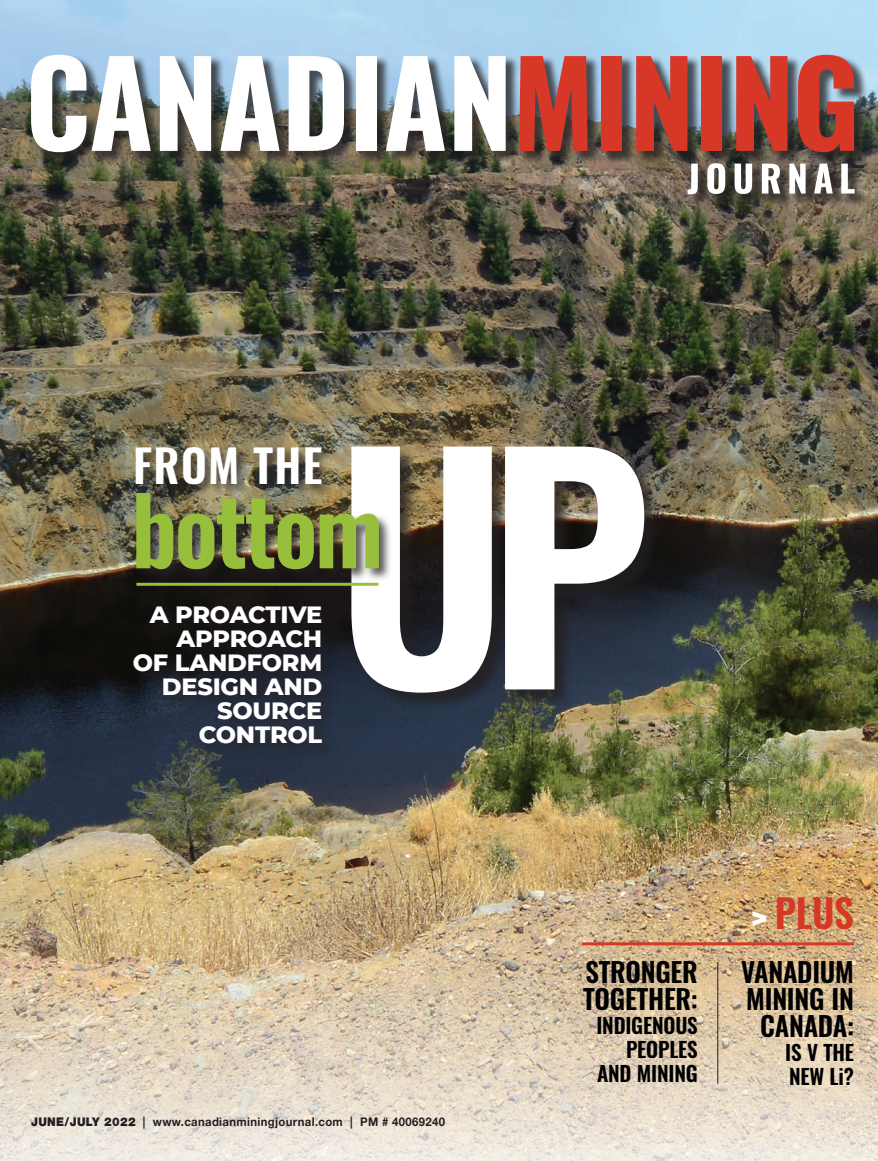
<style>
.page{position:relative;width:878px;height:1161px;background:#fff}
.page>*{position:absolute;margin:0;border:0;box-sizing:border-box;transform-origin:0 0}
.t1{font:600 300px "Oswald";color:#fff}
.t2{font:600 93px "Oswald";letter-spacing:-.03em;color:#97bf3c}
.t3{font:600 45px "Oswald";letter-spacing:.03em;color:#fff}
.t4{font:600 39px "Oswald";color:#d63827}
.t5{font:600 27px/27px "Oswald";letter-spacing:-.01em;color:#000}
.t6{font:800 24px/24px "Montserrat";letter-spacing:-.01em;color:#fff;text-align:right}
.t7{font:600 21px/24px "Oswald";letter-spacing:-.01em;color:#000;text-align:right}
.t8{font:700 12px "Helvetica Neue LT Std";letter-spacing:.03em;color:#231f20;scale:.94 1}
.s1{font-weight:900}
.s2{font-family:"Montserrat";font-weight:900;font-size:27px;color:#fff}
</style>
<div class="page">
<img style="left:0;top:0;width:878px;height:878px">
<div style="left:31px;top:54px;width:837px;height:154px;background:#231f20;opacity:.75"></div>
<svg style="left:31px;top:55px;width:55px;height:97px"></svg>
<svg style="left:92px;top:56px;width:59px;height:95px"></svg>
<svg style="left:160px;top:56px;width:51px;height:95px"></svg>
<svg style="left:220px;top:56px;width:59px;height:95px"></svg>
<svg style="left:288px;top:56px;width:56px;height:95px"></svg>
<div style="left:356px;top:56px;width:21px;height:95px;background:#fff"></div>
<svg style="left:386px;top:56px;width:59px;height:95px"></svg>
<svg style="left:454px;top:56px;width:51px;height:95px"></svg>
<svg style="left:519px;top:56px;width:68px;height:95px;background:#ba4238"></svg>
<div style="left:601px;top:56px;width:21px;height:95px;background:#d73727"></div>
<svg style="left:636px;top:56px;width:51px;height:95px;background:#c04236"></svg>
<div style="left:701px;top:56px;width:21px;height:95px;background:#d73727"></div>
<svg style="left:736px;top:56px;width:51px;height:95px;background:#bf4136"></svg>
<svg style="left:798px;top:55px;width:56px;height:97px;background:#b54940"></svg>
<svg style="left:687px;top:164px;width:10px;height:30px"></svg>
<svg style="left:707px;top:163px;width:18px;height:31px"></svg>
<svg style="left:734px;top:164px;width:18px;height:30px"></svg>
<svg style="left:761px;top:164px;width:19px;height:30px"></svg>
<svg style="left:789px;top:164px;width:16px;height:30px"></svg>
<svg style="left:814px;top:164px;width:18px;height:30px"></svg>
<svg style="left:841px;top:164px;width:13px;height:30px"></svg>
<div style="left:130px;top:602px;width:209px;height:158px;background:#231f20;opacity:.75"></div>
<div style="left:354px;top:449px;width:308px;height:262px;background:#231f20;opacity:.75"></div>
<div style="left:135px;top:445px;width:258px;height:137px;background:#231f20;opacity:.75"></div>
<hr style="left:136px;top:583px;width:242px;height:3px;background:#97bf3c">
<svg style="left:0;top:878px;width:878px;height:283px;background:#d9c7aa"></svg>
<hr style="left:581px;top:942px;width:272px;height:3px;background:#d63827">
<hr style="left:717px;top:962px;width:1px;height:122px;background:#231f20">
<h1 class="t1" style="left:335px;top:358px;width:317px">UP</h1>
<h3 class="t3" style="left:133px;top:435px;width:191px">FROM THE</h3>
<h2 class="t2" style="left:131px;top:466px;width:253px">bottom</h2>
<h3 class="t6" style="left:133px;top:601px;width:191px">A PROACTIVE<br>APPROACH<br>OF LANDFORM<br>DESIGN AND<br>SOURCE<br>CONTROL</h3>
<p class="t8" style="left:31px;top:1114px;width:442px"><span class="s1">JUNE/JULY 2022</span> | www.canadianminingjournal.com | PM # 40069240</p>
<h3 class="t5" style="left:583px;top:959px;width:116px">STRONGER<br>TOGETHER:</h3>
<h3 class="t7" style="left:596px;top:1014px;width:103px">INDIGENOUS<br>PEOPLES<br>AND MINING</h3>
<h3 class="t4" style="left:751px;top:886px;width:104px"><span class="s2">&gt;</span> PLUS</h3>
<h3 class="t5" style="left:741px;top:959px;width:114px;text-align:right">VANADIUM<br>MINING IN<br>CANADA:</h3>
<h3 class="t7" style="left:785px;top:1041px;width:70px;text-align:left">IS V THE<br>NEW Li?</h3>
</div>
